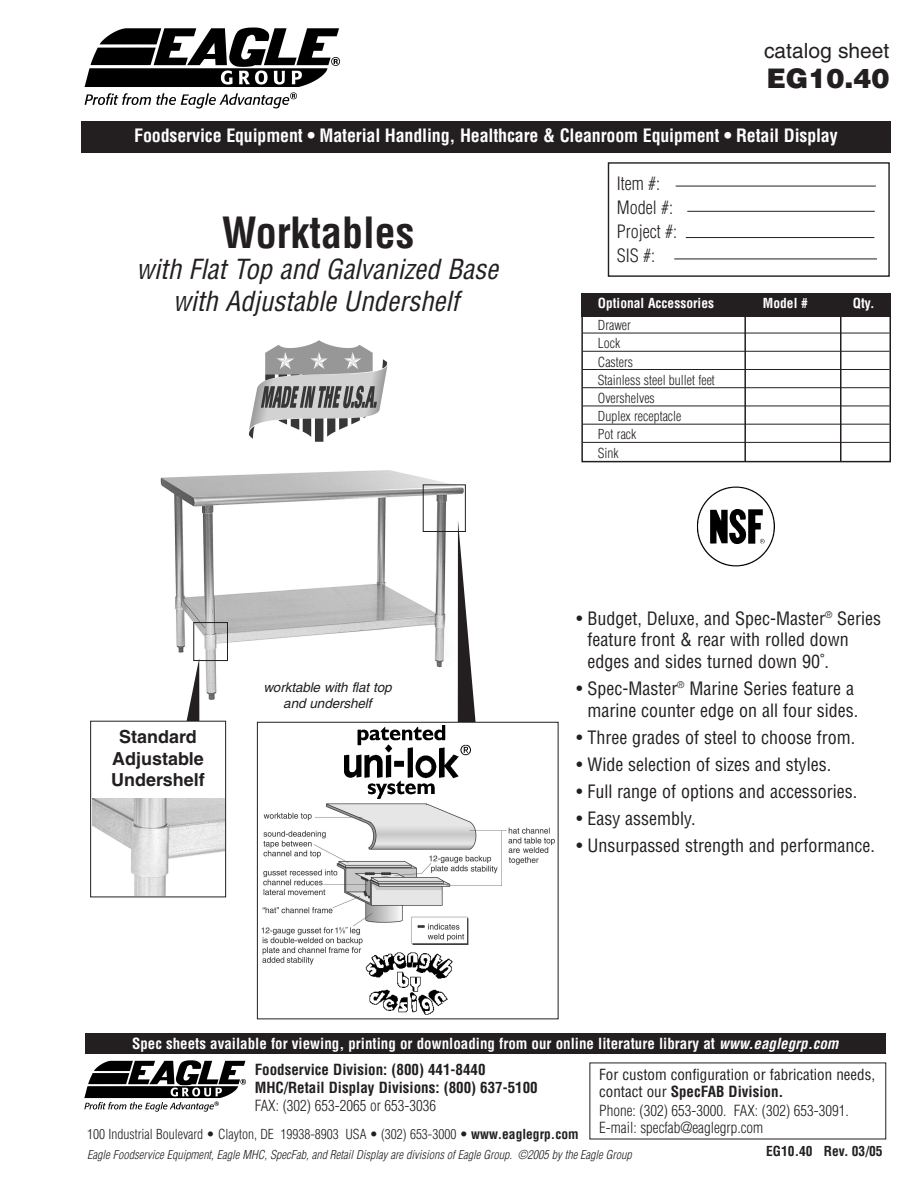
<style>
.page{position:relative;width:918px;height:1188px;background:#fff}
.page>*{position:absolute;margin:0;border:0;box-sizing:border-box;transform-origin:0 0}
.t1{font:700 condensed 42px "Helvetica";color:#231f20}
.t2{font:italic condensed 27px/31.5px "Helvetica";color:#231f20;text-align:center}
.t3{font:900 27px "Helvetica";color:#231f20}
.t4{font:21px "Helvetica";color:#231f20}
.t5{font:condensed 18px/21.6px "Helvetica";color:#231f20}
.t6{font:700 condensed 18px "Helvetica";letter-spacing:-.01em;color:#fff}
.t7{font:700 18px/21.6px "Helvetica";color:#231f20;text-align:center}
.t8{font:300 condensed 18px/24px "Helvetica";color:#231f20}
.t9{font:700 condensed 15px "Helvetica";color:#fff}
.t10{font:300 condensed 15px/16.5px "Helvetica";color:#231f20}
.t11{font:700 condensed 15px/18px "Helvetica";color:#231f20}
.t12{font:condensed 15px/16.5px "Helvetica";color:#231f20}
.t13{font:300 condensed 13.5px/18.1px "Helvetica";color:#231f20}
.t14{font:italic 13.5px/16.2px "Helvetica";letter-spacing:-.01em;color:#231f20;text-align:center}
.t15{font:700 condensed 13.5px "Helvetica";color:#fff}
.t16{font:700 condensed 13.5px "Helvetica";color:#231f20}
.t17{font:italic 300 condensed 12px "Helvetica";color:#231f20}
.s1{font-style:italic}
.s2{font-weight:700}
</style>
<div class="page">
<svg style="left:109px;top:1060px;width:136px;height:1px"></svg>
<img style="left:84px;top:1061px;width:161px;height:51px">
<div style="left:86px;top:1033px;width:800px;height:21px;background:#231f20"></div>
<img style="left:85px;top:28px;width:254px;height:81px">
<div style="left:81px;top:121px;width:810px;height:32px;background:#231f20"></div>
<div style="left:581px;top:314px;width:310px;height:148px;border:2px solid #231f20"></div>
<hr style="left:583px;top:333px;width:307px;height:1px;background:#231f20">
<hr style="left:583px;top:351px;width:307px;height:1px;background:#231f20">
<hr style="left:583px;top:369px;width:307px;height:1px;background:#231f20">
<hr style="left:583px;top:387px;width:307px;height:1px;background:#231f20">
<hr style="left:583px;top:406px;width:307px;height:1px;background:#231f20">
<hr style="left:583px;top:424px;width:307px;height:1px;background:#231f20">
<hr style="left:583px;top:442px;width:307px;height:1px;background:#231f20">
<hr style="left:744px;top:309px;width:2px;height:153px;background:#231f20">
<hr style="left:840px;top:312px;width:2px;height:150px;background:#231f20">
<div style="left:581px;top:293px;width:310px;height:23px;background:#231f20"></div>
<img style="left:696px;top:486px;width:79px;height:81px">
<div style="left:608px;top:162px;width:282px;height:115px;border:1px solid #231f20"></div>
<hr style="left:676px;top:186px;width:200px;height:1px;background:#231f20">
<hr style="left:687px;top:211px;width:188px;height:1px;background:#231f20">
<hr style="left:686px;top:237px;width:188px;height:1px;background:#231f20">
<hr style="left:674px;top:259px;width:203px;height:1px;background:#231f20">
<img style="left:160px;top:470px;width:304px;height:239px">
<div style="left:423px;top:484px;width:43px;height:48px;border:1px solid #231f20"></div>
<svg style="left:458px;top:520px;width:19px;height:202px"></svg>
<img style="left:261px;top:803px;width:293px;height:162px">
<div style="left:257px;top:722px;width:302px;height:297px;border:1px solid #231f20"></div>
<img style="left:364px;top:951px;width:90px;height:64px">
<img style="left:345px;top:725px;width:125px;height:74px">
<img style="left:249px;top:341px;width:139px;height:100px">
<div style="left:193px;top:622px;width:35px;height:39px;border:1px solid #231f20"></div>
<svg style="left:185px;top:658px;width:14px;height:63px"></svg>
<div style="left:90px;top:721px;width:136px;height:176px;border:1px solid #231f20"></div>
<img style="left:92px;top:799px;width:132px;height:96px">
<p class="t4" style="left:764px;top:43px;width:127px">catalog sheet</p>
<h2 class="t3" style="left:767px;top:68px;width:124px">EG10.40</h2>
<p class="t6" style="left:134px;top:125px;width:705px">Foodservice Equipment • Material Handling, Healthcare &amp; Cleanroom Equipment • Retail Display</p>
<h1 class="t1" style="left:222px;top:208px;width:194px">Worktables</h1>
<h2 class="t2" style="left:136px;top:254px;width:364px">with Flat Top and Galvanized Base with Adjustable Undershelf</h2>
<p class="t7" style="left:111px;top:727px;width:95px">Standard<br>Adjustable<br>Undershelf</p>
<p class="t14" style="left:263px;top:680px;width:130px">worktable with flat top and undershelf</p>
<p class="t8" style="left:617px;top:172px;width:62px">Item #:<br>Model #:<br>Project #:<br>SIS #:</p>
<p class="t15" style="left:598px;top:296px;width:118px">Optional Accessories</p>
<p class="t15" style="left:763px;top:296px;width:46px">Model #</p>
<p class="t15" style="left:853px;top:296px;width:23px">Qty.</p>
<p class="t13" style="left:598px;top:316px;width:119px">Drawer<br>Lock<br>Casters<br>Stainless steel bullet feet<br>Overshelves<br>Duplex receptacle<br>Pot rack<br>Sink</p>
<p class="t5" style="left:587px;top:608px;width:295px;text-indent:-11px">• Budget, Deluxe, and Spec-Master<sup>®</sup> Series feature front &amp; rear with rolled down edges and sides turned down 90˚.</p>
<p class="t5" style="left:577px;top:678px;width:283px;text-align:right">• Spec-Master<sup>®</sup> Marine Series feature a marine counter edge on all four sides.</p>
<p class="t5" style="left:577px;top:727px;width:280px">• Three grades of steel to choose from.</p>
<p class="t5" style="left:577px;top:754px;width:256px">• Wide selection of sizes and styles.</p>
<p class="t5" style="left:577px;top:781px;width:282px">• Full range of options and accessories.</p>
<p class="t5" style="left:577px;top:808px;width:121px">• Easy assembly.</p>
<p class="t5" style="left:577px;top:835px;width:300px">• Unsurpassed strength and performance.</p>
<p class="t9" style="left:132px;top:1035px;width:708px">Spec sheets available for viewing, printing or downloading from our online literature library at <span class="s1">www.eaglegrp.com</span></p>
<p class="t11" style="left:255px;top:1061px;width:285px">Foodservice Division: (800) 441-8440<br>MHC/Retail Display Divisions: (800) 637-5100</p>
<p class="t10" style="left:255px;top:1097px;width:183px">FAX: (302) 653-2065 or 653-3036</p>
<p class="t12" style="left:599px;top:1067px;width:277px">For custom configuration or fabrication needs, contact our <span class="s2">SpecFAB Division.</span></p>
<p class="t10" style="left:599px;top:1103px;width:251px">Phone: (302) 653-3000. FAX: (302) 653-3091.<br>E-mail: specfab@eaglegrp.com</p>
<p class="t16" style="left:766px;top:1144px;width:118px">EG10.40 Rev. 03/05</p>
<p class="t13" style="left:87px;top:1125px;width:493px">100 Industrial Boulevard • Clayton, DE 19938-8903 USA • (302) 653-3000 • <span class="s2">www.eaglegrp.com</span></p>
<p class="t17" style="left:87px;top:1147px;width:546px">Eagle Foodservice Equipment, Eagle MHC, SpecFab, and Retail Display are divisions of Eagle Group. ©2005 by the Eagle Group</p>
</div>
